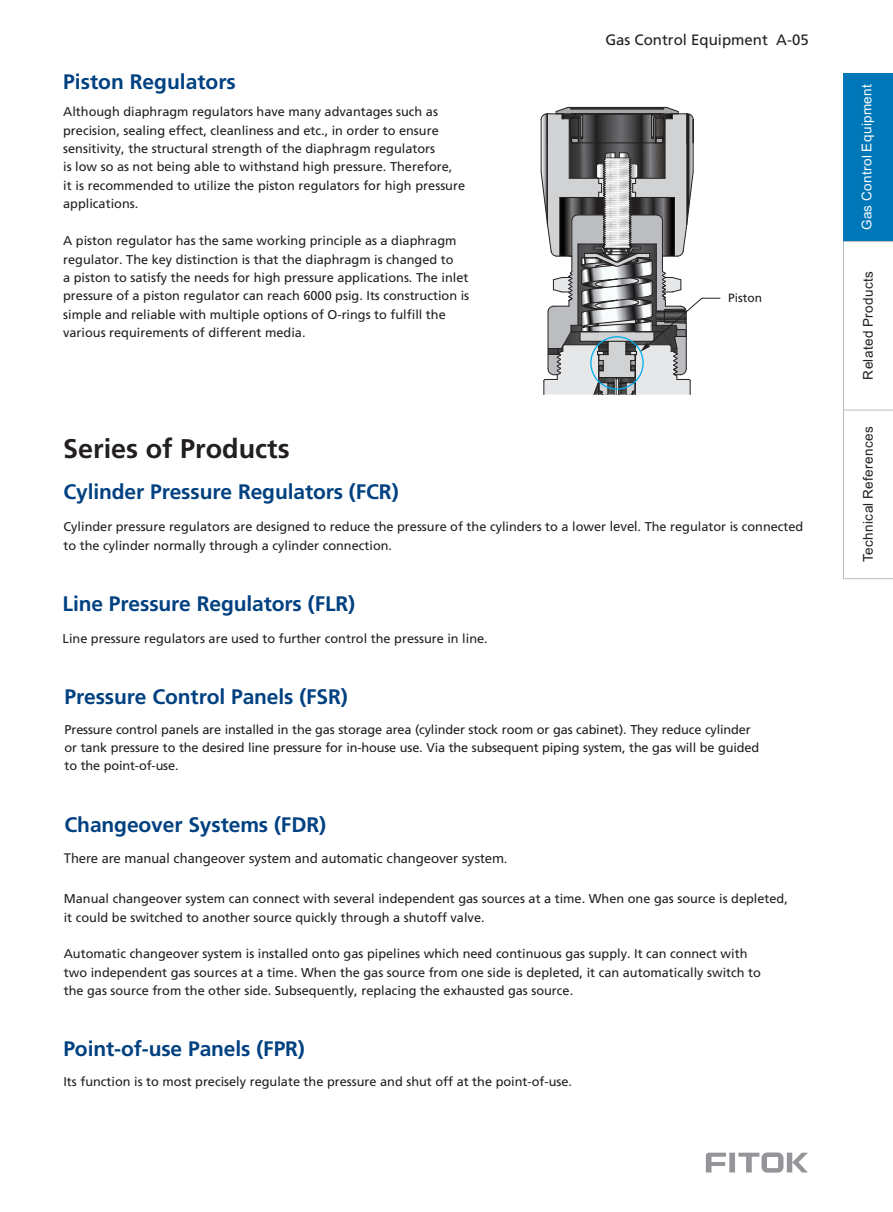
<style>
.page{position:relative;width:893px;height:1212px;background:#fff}
.page>*{position:absolute;margin:0;border:0;box-sizing:border-box;transform-origin:0 0}
.t1{font:300 27px "Frutiger CE";color:#231f20}
.t2{font:300 21px "Frutiger CE";letter-spacing:-.005em;color:#014181}
.t3{font:15px "Frutiger CE";color:#231f20}
.t4{font:13.5px "Arial";letter-spacing:.03em;color:#231f20}
.t5{font:13.5px "Arial";letter-spacing:.03em;color:#fff}
.t6{font:12.75px/18.5px "Frutiger CE";color:#231f20}
.t7{font:12.75px "Microsoft Ya Hei";color:#231f20}
.t8{font:12px "Frutiger CE";color:#231f20}
.s1{font-family:"Microsoft Ya Hei"}
</style>
<div class="page">
<svg style="left:706px;top:1152px;width:102px;height:21px"></svg>
<hr style="left:843px;top:241px;width:1px;height:338px;background:#bcbdc0">
<hr style="left:843px;top:410px;width:50px;height:1px;background:#bcbdc0">
<hr style="left:843px;top:578px;width:50px;height:1px;background:#bcbdc0">
<div style="left:843px;top:73px;width:50px;height:168px;background:#0077b8"></div>
<hr style="left:843px;top:241px;width:50px;height:1px;background:#bcbdc0">
<svg style="left:541px;top:107px;width:179px;height:288px"></svg>
<h2 class="t2" style="left:63px;top:73px;width:174px">Piston Regulators</h2>
<p class="t6" style="left:63px;top:104px;width:403px">Although diaphragm regulators have many advantages such as precision, sealing effect, cleanliness and etc., in order to ensure sensitivity, the structural strength of the diaphragm regulators<br>is low so as not being able to withstand high pressure. Therefore,<br>it is recommended to utilize the piston regulators for high pressure applications.</p>
<p class="t6" style="left:63px;top:232px;width:407px">A piston regulator has the same working principle as a diaphragm regulator. The key distinction is that the diaphragm is changed to<br>a piston to satisfy the needs for high pressure applications. The inlet pressure of a piston regulator can reach 6000 psig. Its construction is simple and reliable with multiple options of O-rings to fulfill the various requirements of different media.</p>
<h1 class="t1" style="left:63px;top:437px;width:228px">Series of Products</h1>
<h2 class="t2" style="left:63px;top:484px;width:337px">Cylinder Pressure Regulators (FCR)</h2>
<p class="t3" style="left:605px;top:34px;width:205px">Gas Control Eq<span class="s1">u</span>ipment A-05</p>
<p class="t8" style="left:728px;top:293px;width:36px">Piston</p>
<p class="t6" style="left:63px;top:518px;width:741px;line-height:18.9px">Cylinder pressure regulators are designed to reduce the pressure of the cylinders to a lower <span class="s1">level</span>. The regulator is connected to the cylinder normally through a cylinder connection.</p>
<h2 class="t2" style="left:63px;top:596px;width:294px">Line Pressure Regulators (FLR)</h2>
<p class="t6" style="left:63px;top:630px;width:427px">Line pressure regulators are used to further control the pressure in line.</p>
<h2 class="t2" style="left:65px;top:688px;width:285px">Pressure Control Panels (FSR)</h2>
<p class="t6" style="left:65px;top:721px;width:696px">Pressure control panels are installed in the gas storage area (cylinder stock room or gas cabinet). They reduce cylinder or tank pressure to the desired line pressure for in-house use. Via the subsequent piping system, the gas will be guided to the point-of-use.</p>
<h2 class="t2" style="left:65px;top:816px;width:263px">Changeover Systems (FDR)</h2>
<p class="t7" style="left:64px;top:853px;width:445px">There are manual changeover system and automatic changeover system.</p>
<p class="t6" style="left:64px;top:891px;width:726px">Manual changeover system can connect with several independent gas sources at a time. When one gas source is depleted, it could be switched to another source quickly through a shutoff valve.</p>
<p class="t6" style="left:64px;top:946px;width:699px">Automatic changeover system is installed onto gas pipelines which need continuous gas supply. It can connect with two independent gas sources at a time. When the gas source from one side is depleted, it can automatically switch to the gas source from the other side. Subsequently, replacing the exhausted gas source.</p>
<h2 class="t2" style="left:63px;top:1040px;width:243px">Point-of-use Panels (FPR)</h2>
<p class="t6" style="left:63px;top:1073px;width:510px">Its function is to most precisely regulate the pressure and shut off at the point-of-use.</p>
<p class="t5" style="left:862px;top:230px;width:148px;rotate:-90deg">Gas Control Equipment</p>
<p class="t4" style="left:863px;top:379px;width:110px;rotate:-90deg">Related Products</p>
<p class="t4" style="left:863px;top:562px;width:137px;rotate:-90deg">Technical References</p>
</div>
